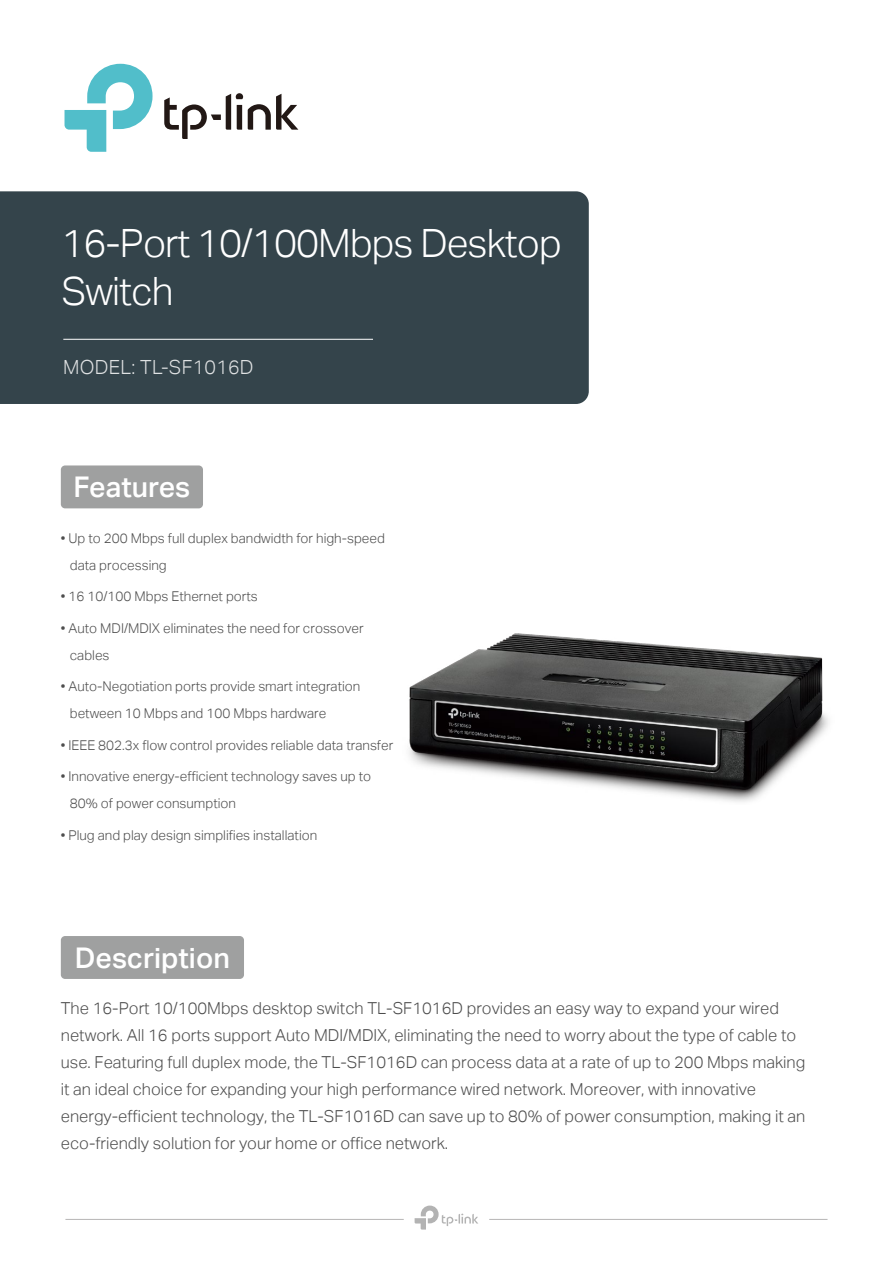
<style>
.page{position:relative;width:893px;height:1263px;background:#fff}
.page>*{position:absolute;margin:0;border:0;box-sizing:border-box;transform-origin:0 0}
.t1{font:39px/48px "TP Link Aktiv Light";letter-spacing:-.025em;color:#fff}
.t2{font:28.5px "TP Link Aktiv Medium";color:#fff}
.t3{font:19.5px "TP Link Aktiv Light";letter-spacing:.015em;color:rgb(255 255 255/.85)}
.t4{font:16.5px/27px "TP Link Aktiv Light";color:#4d4d4d}
.t5{font:13.5px/27px "TP Link Aktiv Light";color:#4d4d4d}
</style>
<div class="page">
<div style="left:0;top:191px;width:589px;height:213px;background:#34444b"></div>
<hr style="left:63px;top:339px;width:310px;height:1px;background:#fff">
<div style="left:61px;top:936px;width:183px;height:43px;background:#9fa0a0;border-radius:4px"></div>
<svg style="left:65px;top:64px;width:88px;height:88px"></svg>
<svg style="left:164px;top:93px;width:134px;height:46px"></svg>
<hr style="left:65px;top:1219px;width:339px;height:1px;background:#b6b5b5">
<hr style="left:489px;top:1219px;width:338px;height:1px;background:#b6b5b5">
<svg style="left:415px;top:1205px;width:63px;height:24px"></svg>
<div style="left:61px;top:465px;width:142px;height:43px;background:#9fa0a0;border-radius:4px"></div>
<img style="left:409px;top:633px;width:420px;height:169px">
<h1 class="t1" style="left:61px;top:219px;width:502px">16-Port 10/100Mbps Desktop<br>Switch</h1>
<p class="t3" style="left:63px;top:355px;width:192px">MODEL: TL-SF1016D</p>
<h2 class="t2" style="left:74px;top:471px;width:118px">Features</h2>
<p class="t5" style="left:70px;top:524px;width:316px;text-indent:-9px">• Up to 200 Mbps full duplex bandwidth for high-speed data processing</p>
<p class="t5" style="left:61px;top:583px;width:199px">• 16 10/100 Mbps Ethernet ports</p>
<p class="t5" style="left:70px;top:614px;width:295px;text-indent:-9px">• Auto MDI/MDIX eliminates the need for crossover cables</p>
<p class="t5" style="left:70px;top:673px;width:292px;text-indent:-9px">• Auto-Negotiation ports provide smart integration between 10 Mbps and 100 Mbps hardware</p>
<p class="t5" style="left:61px;top:731px;width:334px">• IEEE 802.3x flow control provides reliable data transfer</p>
<p class="t5" style="left:70px;top:763px;width:303px;text-indent:-9px">• Innovative energy-efficient technology saves up to<br>80% of power consumption</p>
<p class="t5" style="left:61px;top:821px;width:258px">• Plug and play design simplifies installation</p>
<h2 class="t2" style="left:75px;top:941px;width:156px">Description</h2>
<p class="t4" style="left:61px;top:995px;width:746px">The 16-Port 10/100Mbps desktop switch TL-SF1016D provides an easy way to expand your wired network. All 16 ports support Auto MDI/MDIX, eliminating the need to worry about the type of cable to use. Featuring full duplex mode, the TL-SF1016D can process data at a rate of up to 200 Mbps making it an ideal choice for expanding your high performance wired network. Moreover, with innovative energy-efficient technology, the TL-SF1016D can save up to 80% of power consumption, making it an eco-friendly solution for your home or office network.</p>
</div>
